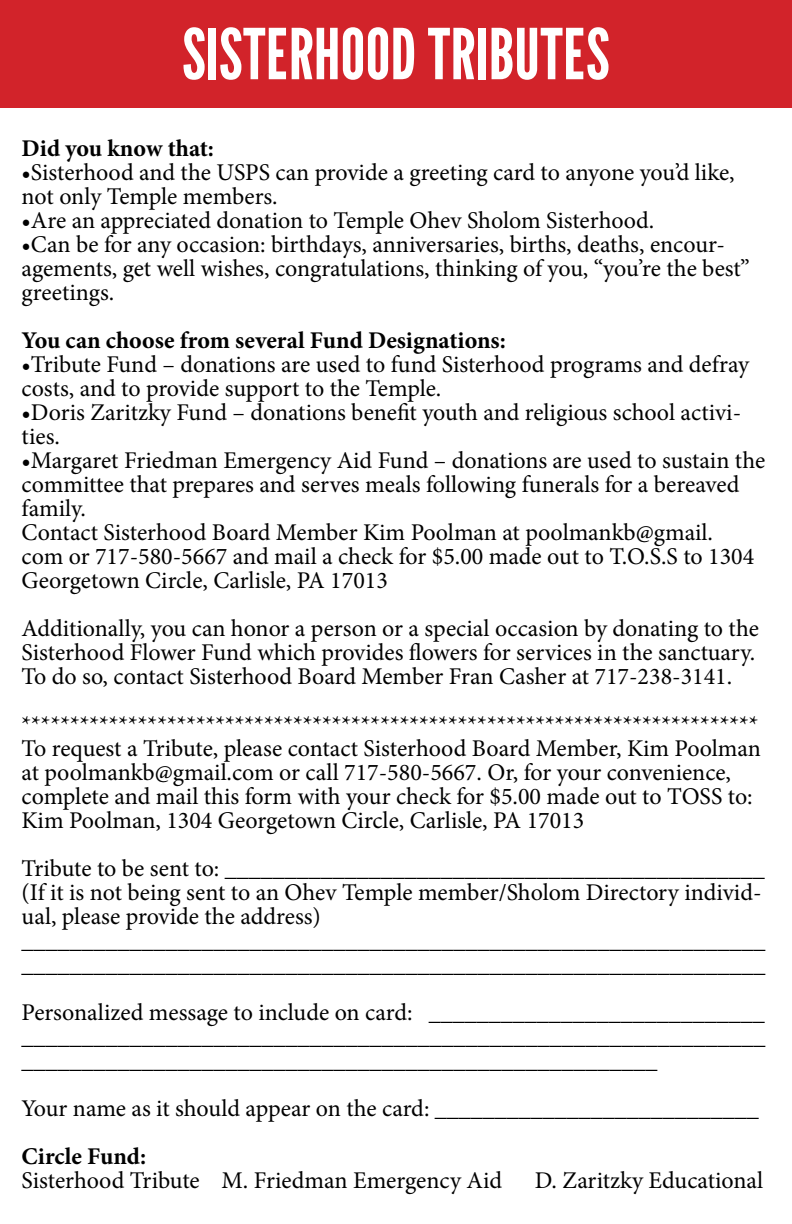
<style>
.page{position:relative;width:792px;height:1224px;background:#fff}
.page>*{position:absolute;margin:0;border:0;box-sizing:border-box;transform-origin:0 0}
.t1{font:70px "League Gothic";color:#fff}
.t2{font:24px/24px "Minion Pro";letter-spacing:-.005em;color:#000}
.t3{font:700 24px "Minion Pro";color:#000}
</style>
<div class="page">
<div style="left:0;top:0;width:792px;height:108px;background:#d2232a"></div>
<h1 class="t1" style="left:182px;top:6px;width:429px">SISTERHOOD TRIBUTES</h1>
<p class="t3" style="left:22px;top:131px;width:194px">Did you know that:</p>
<p class="t2" style="left:22px;top:160px;width:715px">•Sisterhood and the USPS can provide a greeting card to anyone you’d like, not only Temple members.</p>
<p class="t2" style="left:22px;top:208px;width:634px">•Are an appreciated donation to Temple Ohev Sholom Sisterhood.</p>
<p class="t2" style="left:22px;top:232px;width:730px">•Can be for any occasion: birthdays, anniversaries, births, deaths, encour&shy;agements, get well wishes, congratulations, thinking of you, “you’re the best” greetings.</p>
<p class="t3" style="left:22px;top:323px;width:486px">You can choose from several Fund Designations:</p>
<p class="t2" style="left:22px;top:352px;width:729px">•Tribute Fund – donations are used to fund Sisterhood programs and defray costs, and to provide support to the Temple.</p>
<p class="t2" style="left:22px;top:400px;width:721px">•Doris Zaritzky Fund – donations benefit youth and religious school activi&shy;ties.</p>
<p class="t2" style="left:22px;top:448px;width:745px">•Margaret Friedman Emergency Aid Fund – donations are used to sustain the committee that prepares and serves meals following funerals for a bereaved family.<br>Contact Sisterhood Board Member Kim Poolman at poolmankb@gmail.<br>com or 717-580-5667 and mail a check for $5.00 made out to T.O.S.S to 1304<br>Georgetown Circle, Carlisle, PA 17013</p>
<p class="t2" style="left:22px;top:616px;width:739px">Additionally, you can honor a person or a special occasion by donating to the<br>Sisterhood Flower Fund which provides flowers for services in the sanctuary.<br>To do so, contact Sisterhood Board Member Fran Casher at 717-238-3141.</p>
<p class="t2" style="left:22px;top:712px;width:741px">**************************************************************************** To request a Tribute, please contact Sisterhood Board Member, Kim Poolman at poolmankb@gmail.com or call 717-580-5667. Or, for your convenience, complete and mail this form with your check for $5.00 made out to TOSS to:<br>Kim Poolman, 1304 Georgetown Circle, Carlisle, PA 17013</p>
<p class="t2" style="left:22px;top:856px;width:745px">Tribute to be sent to: _____________________________________________ (If it is not being sent to an Ohev Temple member/Sholom Directory individ&shy;ual, please provide the address) ______________________________________________________________ ______________________________________________________________</p>
<p class="t2" style="left:22px;top:1000px;width:745px;text-align:justify">Personalized message to include on card: ____________________________ ______________________________________________________________ _____________________________________________________</p>
<p class="t2" style="left:22px;top:1096px;width:739px">Your name as it should appear on the card: ___________________________</p>
<p class="t3" style="left:22px;top:1139px;width:126px">Circle Fund:</p>
<p class="t2" style="left:22px;top:1168px;width:482px">Sisterhood Tribute M. Friedman Emergency Aid</p>
<p class="t2" style="left:535px;top:1168px;width:230px">D. Zaritzky Educational</p>
</div>
